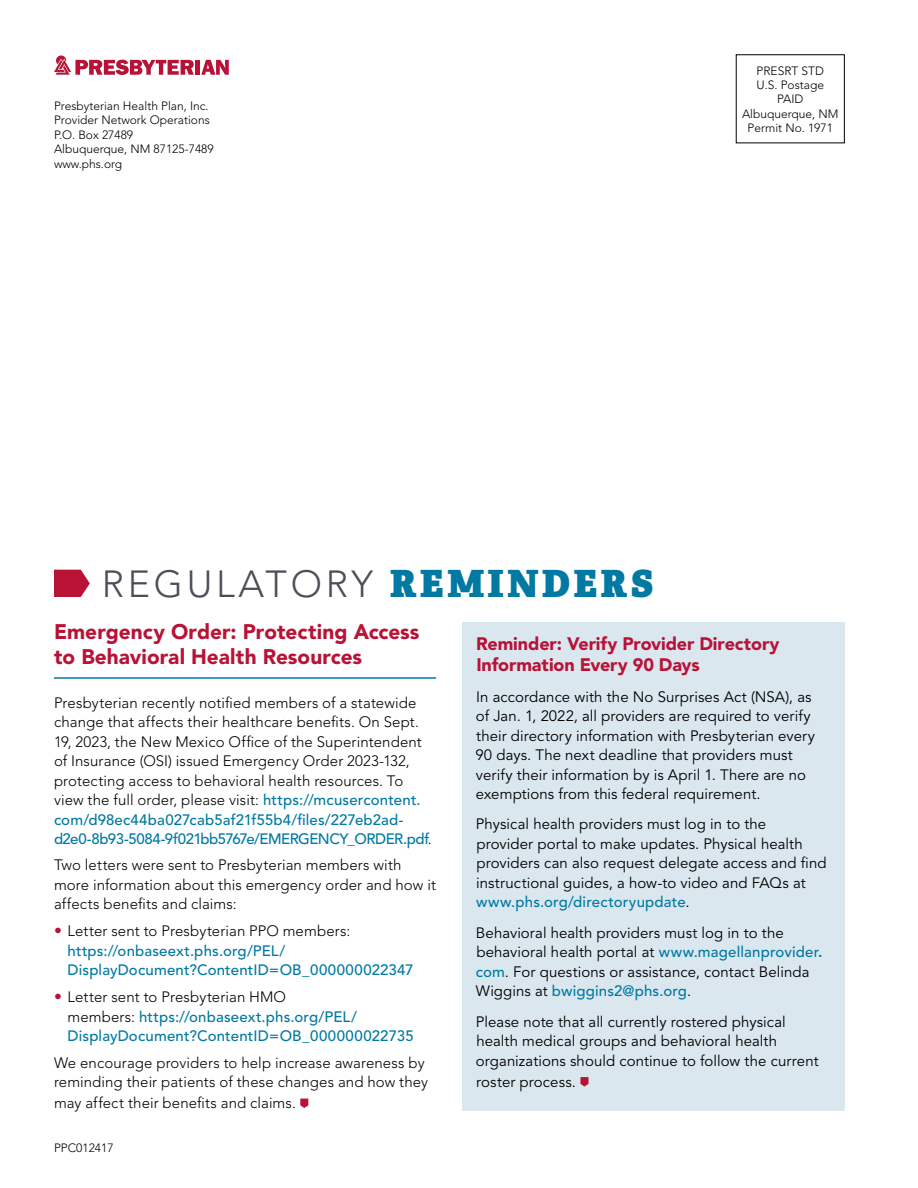
<style>
.page{position:relative;width:918px;height:1188px;background:#fff}
.page>*{position:absolute;margin:0;border:0;box-sizing:border-box;transform-origin:0 0}
.t1{font:300 37.5px "Avenir LT Std";letter-spacing:.1em;color:#4d4e57}
.t2{font:900 21px/25.2px "Avenir LT Std";color:#b81237}
.t3{font:900 18px/21.6px "Avenir LT Std";letter-spacing:-.005em;color:#b81237}
.t4{font:15px/19.5px "Avenir LT Std";letter-spacing:.005em;color:#000}
.t5{font:300 15px/19.5px "Avenir LT Std";letter-spacing:.005em;color:#000}
.t6{font:500 15px/19.5px "Avenir LT Std";letter-spacing:.01em;color:#0079a3}
.t7{font:300 12px/14.4px "Avenir LT Std";color:#000}
.s1{font-family:"Adelle";font-weight:800;color:#0079a3}
.s2{font-weight:500;color:#0079a3}
.s3{font-weight:800;color:#0079a3}
.s4{font-weight:300;font-size:15.75px;color:#b81237}
.s5{font-weight:300;color:#000}
</style>
<div class="page">
<svg style="left:54px;top:55px;width:140px;height:20px"></svg>
<div style="left:195px;top:60px;width:5px;height:15px;background:#b81237"></div>
<svg style="left:201px;top:60px;width:28px;height:15px"></svg>
<hr style="left:54px;top:677px;width:382px;height:2px;background:#0079a3">
<svg style="left:300px;top:1099px;width:8px;height:9px"></svg>
<svg style="left:54px;top:570px;width:36px;height:27px"></svg>
<div style="left:462px;top:623px;width:383px;height:488px;background:#dbe7ef"></div>
<svg style="left:580px;top:1077px;width:8px;height:10px"></svg>
<p class="t7" style="left:54px;top:99px;width:161px">Presbyterian Health Plan, Inc.<br>Provider Network Operations<br>P.O. Box 27489<br>Albuquerque, NM 87125-7489 www.phs.org</p>
<p class="t7" style="left:742px;top:63px;width:98px;text-align:center">PRESRT STD<br>U.S. Postage<br>PAID<br>Albuquerque, NM<br>Permit No. 1971</p>
<h1 class="t1" style="left:102px;top:562px;width:553px">REGULATORY <span class="s1">REMINDERS</span></h1>
<p class="t3" style="left:476px;top:633px;width:305px">Reminder: Verify Provider Directory<br>Information Every 90 Days</p>
<p class="t4" style="left:475px;top:687px;width:341px">In accordance with the No Surprises Act (NSA), as of Jan. 1, 2022, all providers are required to verify their directory information with Presbyterian every 90 days. The next deadline that providers must verify their information by is April 1. There are no exemptions from this federal requirement.</p>
<p class="t4" style="left:476px;top:815px;width:352px">Physical health providers must log in to the provider portal to make updates. Physical health providers can also request delegate access and find instructional guides, a how-to video and FAQs at <span class="s2">www.phs.org/directoryupdate</span>.</p>
<p class="t4" style="left:476px;top:923px;width:348px">Behavioral health providers must log in to the behavioral health portal at <span class="s2">www.magellanprovider</span><span class="s3">. </span><span class="s2">com</span>. For questions or assistance, contact Belinda Wiggins at <span class="s2">bwiggins2@phs.org</span>.</p>
<p class="t4" style="left:476px;top:1012px;width:344px">Please note that all currently rostered physical health medical groups and behavioral health organizations should continue to follow the current</p>
<p class="t4" style="left:476px;top:1072px;width:99px">roster process.</p>
<h2 class="t2" style="left:54px;top:619px;width:367px">Emergency Order: Protecting Access to Behavioral Health Resources</h2>
<p class="t5" style="left:54px;top:693px;width:379px">Presbyterian recently notified members of a statewide change that affects their healthcare benefits. On Sept.<br>19, 2023, the New Mexico Office of the Superintendent of Insurance (OSI) issued Emergency Order 2023-132, protecting access to behavioral health resources. To view the full order, please visit: <span class="s2">https://mcusercontent. com/d98ec44ba027cab5af21f55b4/files/227eb2ad&shy;d2e0-8b93-5084-9f021bb5767e/EMERGENCY_ORDER.pdf</span>.</p>
<p class="t5" style="left:54px;top:855px;width:384px">Two letters were sent to Presbyterian members with more information about this emergency order and how it affects benefits and claims:</p>
<p class="t6" style="left:68px;top:922px;width:347px;text-indent:-14px"><span class="s4">•</span> <span class="s5">Letter sent to Presbyterian PPO members: </span>https://onbaseext.phs.org/PEL/<br>DisplayDocument?ContentID=OB_000000022347</p>
<p class="t6" style="left:68px;top:988px;width:348px;text-indent:-14px"><span class="s4">•</span> <span class="s5">Letter sent to Presbyterian HMO<br>members:</span> https://onbaseext.phs.org/PEL/<br>DisplayDocument?ContentID=OB_000000022735</p>
<p class="t5" style="left:54px;top:1053px;width:376px">We encourage providers to help increase awareness by reminding their patients of these changes and how they</p>
<p class="t5" style="left:54px;top:1093px;width:243px">may affect their benefits and claims.</p>
<p class="t7" style="left:54px;top:1140px;width:61px">PPC012417</p>
</div>
